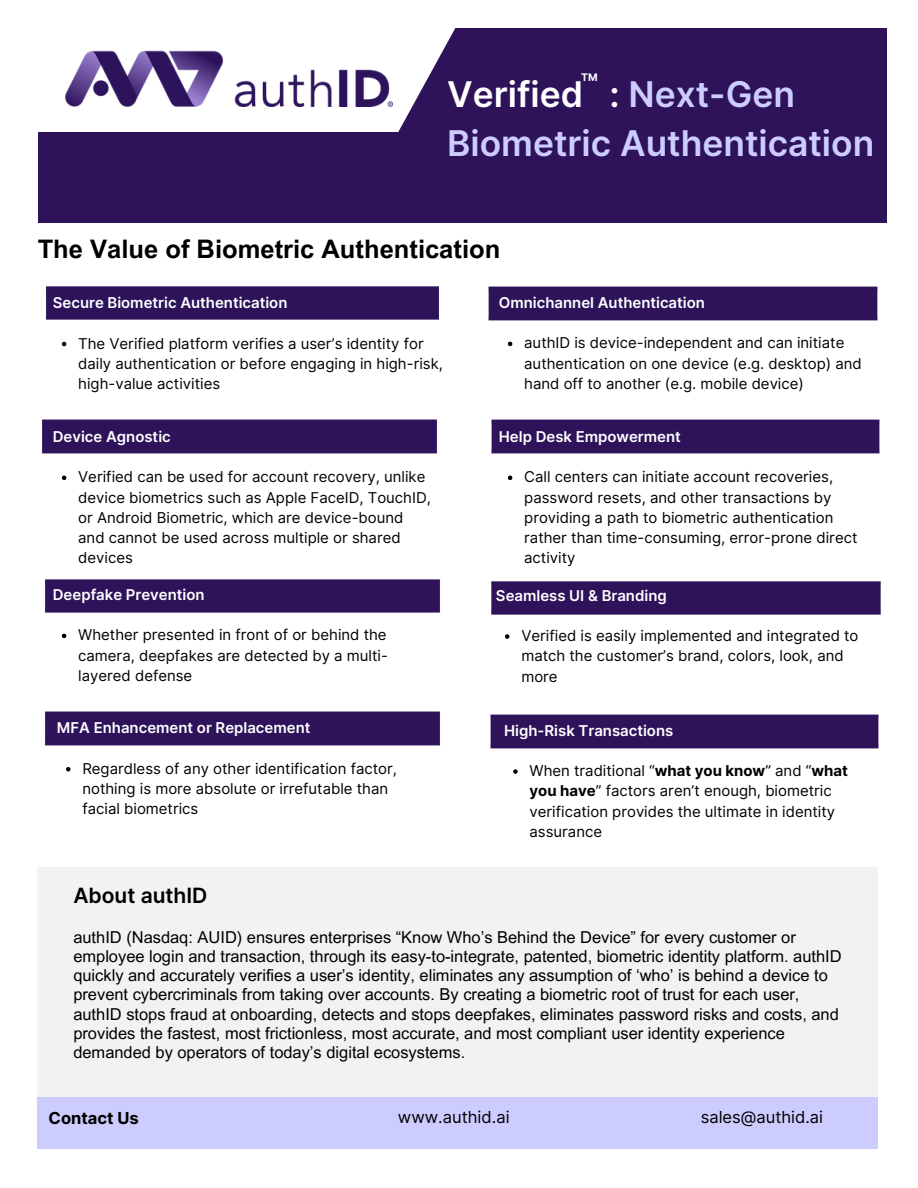
<style>
.page{position:relative;width:918px;height:1188px;background:#fff}
.page>*{position:absolute;margin:0;border:0;box-sizing:border-box;transform-origin:0 0}
.t1{font:600 35.4px/48.9px "Inter";color:#ccf}
.t2{font:700 25.5px "Arial MT Pro";color:#000}
.t3{font:600 21px "Inter";color:#000}
.t4{font:16.5px/19.2px "Arial MT Pro";color:#000}
.t5{font:16.5px "Inter";color:#000}
.t6{font:700 16.5px "Inter";color:#000}
.t7{font:15px/20.2px "Inter";color:#000}
.t8{font:600 15px "Inter";color:#fff}
.t9{font:700 10.5px "Inter";color:#fff}
.s1{color:#fff}
.s2{font-weight:700}
</style>
<div class="page">
<div style="left:46px;top:286px;width:393px;height:34px;background:#2e135b"></div>
<div style="left:41px;top:419px;width:397px;height:35px;background:#2e135b"></div>
<div style="left:488px;top:286px;width:390px;height:35px;background:#2e135b"></div>
<div style="left:491px;top:581px;width:390px;height:34px;background:#2e135b"></div>
<div style="left:38px;top:1095px;width:840px;height:53px;background:#ccf"></div>
<div style="left:38px;top:29px;width:848px;height:194px;background:#2e135b"></div>
<svg style="left:38px;top:28px;width:420px;height:104px;background:#e5e1ea"></svg>
<img style="left:66px;top:50px;width:327px;height:56px">
<div style="left:38px;top:867px;width:840px;height:229px;background:#f2f2f2"></div>
<svg style="left:62px;top:342px;width:4px;height:4px"></svg>
<div style="left:44px;top:579px;width:397px;height:34px;background:#2e135b"></div>
<div style="left:44px;top:711px;width:397px;height:35px;background:#2e135b"></div>
<div style="left:491px;top:419px;width:389px;height:35px;background:#2e135b"></div>
<div style="left:490px;top:714px;width:389px;height:35px;background:#2e135b"></div>
<svg style="left:508px;top:342px;width:4px;height:4px"></svg>
<svg style="left:508px;top:476px;width:4px;height:4px"></svg>
<svg style="left:62px;top:634px;width:4px;height:4px"></svg>
<svg style="left:505px;top:634px;width:4px;height:5px"></svg>
<svg style="left:66px;top:767px;width:4px;height:5px"></svg>
<svg style="left:513px;top:769px;width:5px;height:5px"></svg>
<svg style="left:62px;top:476px;width:4px;height:4px"></svg>
<h5 class="t9" style="left:581px;top:71px;width:18px">TM</h5>
<h5 class="t1" style="left:447px;top:70px;width:429px"><span class="s1">Verified :</span> Next-Gen<br>Biometric Authentication</h5>
<p class="t2" style="left:38px;top:239px;width:464px">The Value of Biometric Authentication</p>
<p class="t8" style="left:53px;top:293px;width:236px">Secure Biometric Authentication</p>
<p class="t7" style="left:78px;top:333px;width:366px">The Verified platform verifies a user’s identity for daily authentication or before engaging in high-risk, high-value activities</p>
<h5 class="t8" style="left:53px;top:427px;width:119px">Device Agnostic</h5>
<h4 class="t7" style="left:78px;top:467px;width:354px">Verified can be used for account recovery, unlike device biometrics such as Apple FaceID, TouchID, or Android Biometric, which are device-bound and cannot be used across multiple or shared devices</h4>
<p class="t8" style="left:53px;top:585px;width:153px">Deepfake Prevention</p>
<p class="t7" style="left:78px;top:625px;width:311px;text-align:justify">Whether presented in front of or behind the camera, deepfakes are detected by a multi&shy;layered defense</p>
<p class="t8" style="left:57px;top:719px;width:255px">MFA Enhancement or Replacement</p>
<h4 class="t7" style="left:82px;top:758px;width:316px">Regardless of any other identification factor, nothing is more absolute or irrefutable than facial biometrics</h4>
<h4 class="t3" style="left:73px;top:883px;width:136px">About authID</h4>
<h4 class="t8" style="left:499px;top:293px;width:208px">Omnichannel Authentication</h4>
<p class="t7" style="left:524px;top:333px;width:339px">authID is device-independent and can initiate authentication on one device (e.g. desktop) and hand off to another (e.g. mobile device)</p>
<p class="t8" style="left:499px;top:427px;width:184px">Help Desk Empowerment</p>
<h4 class="t7" style="left:524px;top:467px;width:335px">Call centers can initiate account recoveries, password resets, and other transactions by providing a path to biometric authentication rather than time-consuming, error-prone direct activity</h4>
<h4 class="t8" style="left:496px;top:586px;width:172px">Seamless UI &amp; Branding</h4>
<p class="t7" style="left:521px;top:625px;width:339px">Verified is easily implemented and integrated to match the customer’s brand, colors, look, and more</p>
<p class="t8" style="left:504px;top:721px;width:171px">High-Risk Transactions</p>
<h3 class="t7" style="left:530px;top:760px;width:320px">When traditional “<span class="s2">what you know</span>” and “<span class="s2">what you have</span>” factors aren’t enough, biometric verification provides the ultimate in identity assurance</h3>
<h4 class="t4" style="left:73px;top:930px;width:770px">authID (Nasdaq: AUID) ensures enterprises “Know Who’s Behind the Device” for every customer or employee login and transaction, through its easy-to-integrate, patented, biometric identity platform. authID quickly and accurately verifies a user’s identity, eliminates any assumption of ‘who’ is behind a device to prevent cybercriminals from taking over accounts. By creating a biometric root of trust for each user, authID stops fraud at onboarding, detects and stops deepfakes, eliminates password risks and costs, and provides the fastest, most frictionless, most accurate, and most compliant user identity experience demanded by operators of today’s digital ecosystems.</h4>
<h4 class="t6" style="left:49px;top:1108px;width:92px">Contact Us</h4>
<p class="t5" style="left:398px;top:1107px;width:113px">www.authid.ai</p>
<p class="t5" style="left:701px;top:1107px;width:124px">sales@authid.ai</p>
</div>
